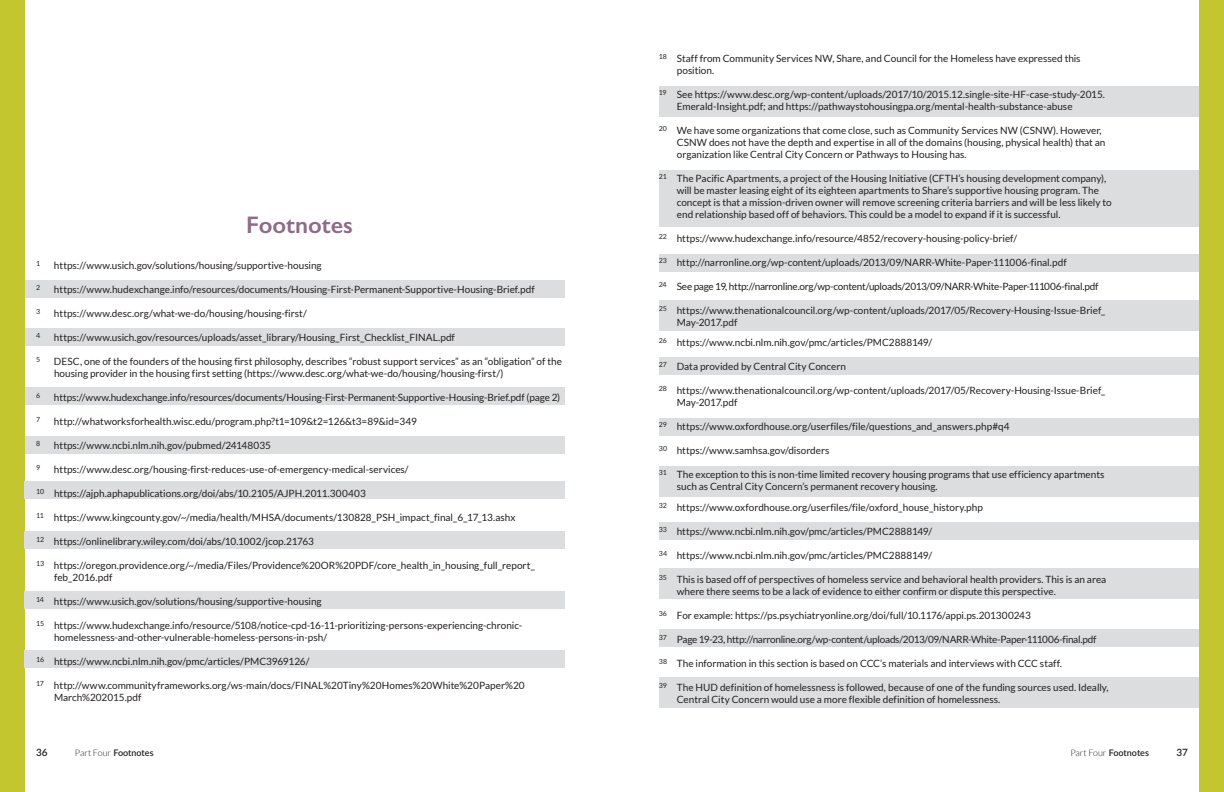
<style>
.page{position:relative;width:1224px;height:792px;background:#fff}
.page>*{position:absolute;margin:0;border:0;box-sizing:border-box;transform-origin:0 0}
.Heading{font:600 24px "Gill Sans";color:#8e6b8a}
.footnote_text{font:10px/12px "Lato";letter-spacing:-.005em;color:#231f20}
.footnote_text-2{font:10px "Lato";letter-spacing:-.025em;color:#231f20}
.footnote_text-3{font:10px "Lato";letter-spacing:-.03em;color:#231f20}
.sub_head_text_2{font:600 10px "Lato";color:#231f20}
.sub_head_text_2-2{font:600 9px "Lato";color:#231f20}
.footnote_text-4{font:7px "Lato";color:#231f20}
.s1{font-weight:300}
</style>
<div class="page">
<div style="left:659px;top:677px;width:541px;height:31px;background:#dcdddf"></div>
<div style="left:659px;top:568px;width:541px;height:31px;background:#dcdddf"></div>
<div style="left:659px;top:466px;width:541px;height:31px;background:#dcdddf"></div>
<div style="left:659px;top:300px;width:541px;height:31px;background:#dcdddf"></div>
<div style="left:659px;top:629px;width:541px;height:18px;background:#dcdddf"></div>
<div style="left:659px;top:522px;width:541px;height:18px;background:#dcdddf"></div>
<div style="left:659px;top:418px;width:541px;height:18px;background:#dcdddf"></div>
<div style="left:659px;top:254px;width:541px;height:18px;background:#dcdddf"></div>
<div style="left:659px;top:357px;width:541px;height:18px;background:#dcdddf"></div>
<div style="left:659px;top:170px;width:541px;height:56px;background:#dcdddf"></div>
<div style="left:659px;top:86px;width:541px;height:31px;background:#dcdddf"></div>
<div style="left:24px;top:436px;width:541px;height:18px;background:#dcdddf"></div>
<div style="left:24px;top:387px;width:541px;height:18px;background:#dcdddf"></div>
<div style="left:24px;top:328px;width:541px;height:18px;background:#dcdddf"></div>
<div style="left:24px;top:280px;width:541px;height:18px;background:#dcdddf"></div>
<div style="left:0;top:0;width:24px;height:792px;background:#c3c62f"></div>
<div style="left:1200px;top:0;width:24px;height:792px;background:#c3c62f"></div>
<div style="left:24px;top:481px;width:541px;height:18px;background:#dcdddf"></div>
<div style="left:24px;top:531px;width:541px;height:18px;background:#dcdddf"></div>
<div style="left:24px;top:591px;width:541px;height:18px;background:#dcdddf"></div>
<div style="left:24px;top:650px;width:541px;height:18px;background:#dcdddf"></div>
<p class="Heading" style="left:246px;top:211px;width:108px">Footnotes</p>
<p class="footnote_text-4" style="left:36px;top:259px;width:6px">1</p>
<p class="footnote_text" style="left:54px;top:259px;width:269px">https://www.usich.gov/solutions/housing/supportive-housing</p>
<p class="footnote_text-4" style="left:36px;top:283px;width:6px">2</p>
<p class="footnote_text" style="left:54px;top:283px;width:482px">https://www.hudexchange.info/resources/documents/Housing-First-Permanent-Supportive-Housing-Brief.pdf</p>
<p class="footnote_text-4" style="left:36px;top:307px;width:6px">3</p>
<p class="footnote_text" style="left:54px;top:307px;width:254px">https://www.desc.org/what-we-do/housing/housing-first/</p>
<p class="footnote_text-4" style="left:36px;top:331px;width:6px">4</p>
<p class="footnote_text" style="left:54px;top:331px;width:403px">https://www.usich.gov/resources/uploads/asset_library/Housing_First_Checklist_FINAL.pdf</p>
<p class="footnote_text-4" style="left:36px;top:355px;width:6px">5</p>
<p class="footnote_text" style="left:54px;top:355px;width:510px">DESC, one of the founders of the housing first philosophy, describes “robust support services” as an “obligation” of the housing provider in the housing first setting (https://www.desc.org/what-we-do/housing/housing-first/)</p>
<p class="footnote_text-4" style="left:36px;top:391px;width:6px">6</p>
<p class="footnote_text" style="left:54px;top:391px;width:508px">https://www.hudexchange.info/resources/documents/Housing-First-Permanent-Supportive-Housing-Brief.pdf (page 2)</p>
<p class="footnote_text-4" style="left:36px;top:415px;width:6px">7</p>
<p class="footnote_text" style="left:54px;top:415px;width:364px">http://whatworksforhealth.wisc.edu/program.php?t1=109&amp;t2=126&amp;t3=89&amp;id=349</p>
<p class="footnote_text-4" style="left:36px;top:439px;width:6px">8</p>
<p class="footnote_text" style="left:54px;top:439px;width:218px">https://www.ncbi.nlm.nih.gov/pubmed/24148035</p>
<p class="footnote_text-4" style="left:36px;top:463px;width:6px">9</p>
<p class="footnote_text" style="left:54px;top:463px;width:356px">https://www.desc.org/housing-first-reduces-use-of-emergency-medical-services/</p>
<p class="footnote_text" style="left:36px;top:487px;width:331px"><sup>10</sup> https://ajph.aphapublications.org/doi/abs/10.2105/AJPH.2011.300403</p>
<p class="footnote_text" style="left:36px;top:511px;width:481px"><sup>11</sup> https://www.kingcounty.gov/~/media/health/MHSA/documents/130828_PSH_impact_final_6_17_13.ashx</p>
<p class="footnote_text" style="left:36px;top:535px;width:280px"><sup>12</sup> https://onlinelibrary.wiley.com/doi/abs/10.1002/jcop.21763</p>
<p class="footnote_text" style="left:54px;top:559px;width:482px;text-indent:-18px"><sup>13</sup> https://oregon.providence.org/~/media/Files/Providence%20OR%20PDF/core_health_in_housing_full_report_ feb_2016.pdf</p>
<p class="footnote_text" style="left:36px;top:595px;width:287px"><sup>14</sup> https://www.usich.gov/solutions/housing/supportive-housing</p>
<p class="footnote_text" style="left:54px;top:619px;width:470px;text-indent:-18px"><sup>15</sup> https://www.hudexchange.info/resource/5108/notice-cpd-16-11-prioritizing-persons-experiencing-chronic&shy;homelessness-and-other-vulnerable-homeless-persons-in-psh/</p>
<p class="footnote_text" style="left:36px;top:655px;width:275px"><sup>16</sup> https://www.ncbi.nlm.nih.gov/pmc/articles/PMC3969126/</p>
<p class="footnote_text" style="left:54px;top:679px;width:472px;text-indent:-18px"><sup>17</sup> http://www.communityframeworks.org/ws-main/docs/FINAL%20Tiny%20Homes%20White%20Paper%20<br>March%202015.pdf</p>
<p class="footnote_text" style="left:677px;top:52px;width:405px;text-indent:-18px"><sup>18</sup> Staff from Community Services NW, Share, and Council for the Homeless have expressed this position.</p>
<p class="footnote_text" style="left:677px;top:88px;width:430px;text-indent:-18px"><sup>19</sup> See https://www.desc.org/wp-content/uploads/2017/10/2015.12.single-site-HF-case-study-2015.<br>Emerald-Insight.pdf; and https://pathwaystohousingpa.org/mental-health-substance-abuse</p>
<p class="footnote_text" style="left:677px;top:124px;width:430px;text-indent:-18px"><sup>20</sup> We have some organizations that come close, such as Community Services NW (CSNW). However,<br>CSNW does not have the depth and expertise in all of the domains (housing, physical health) that an organization like Central City Concern or Pathways to Housing has.</p>
<p class="footnote_text" style="left:677px;top:172px;width:436px;text-indent:-18px"><sup>21</sup> The Pacific Apartments, a project of the Housing Initiative (CFTH’s housing development company), will be master leasing eight of its eighteen apartments to Share’s supportive housing program. The concept is that a mission-driven owner will remove screening criteria barriers and will be less likely to end relationship based off of behaviors. This could be a model to expand if it is successful.</p>
<p class="footnote_text" style="left:659px;top:232px;width:360px"><sup>22</sup> https://www.hudexchange.info/resource/4852/recovery-housing-policy-brief/</p>
<p class="footnote_text" style="left:659px;top:256px;width:409px"><sup>23</sup> http://narronline.org/wp-content/uploads/2013/09/NARR-White-Paper-111006-final.pdf</p>
<p class="footnote_text-2" style="left:659px;top:281px;width:441px"><sup>24</sup> See page 19, http://narronline.org/wp-content/uploads/2013/09/NARR-White-Paper-111006-final.pdf</p>
<p class="footnote_text" style="left:677px;top:304px;width:430px;text-indent:-18px"><sup>25</sup> https://www.thenationalcouncil.org/wp-content/uploads/2017/05/Recovery-Housing-Issue-Brief_<br>May-2017.pdf</p>
<p class="footnote_text" style="left:659px;top:337px;width:275px"><sup>26</sup> https://www.ncbi.nlm.nih.gov/pmc/articles/PMC2888149/</p>
<p class="footnote_text" style="left:659px;top:361px;width:189px"><sup>27</sup> Data provided by Central City Concern</p>
<p class="footnote_text" style="left:677px;top:385px;width:430px;text-indent:-18px"><sup>28</sup> https://www.thenationalcouncil.org/wp-content/uploads/2017/05/Recovery-Housing-Issue-Brief_<br>May-2017.pdf</p>
<p class="footnote_text" style="left:659px;top:421px;width:352px"><sup>29</sup> https://www.oxfordhouse.org/userfiles/file/questions_and_answers.php#q4</p>
<p class="footnote_text" style="left:659px;top:445px;width:172px"><sup>30</sup> https://www.samhsa.gov/disorders</p>
<p class="footnote_text" style="left:677px;top:469px;width:429px;text-indent:-18px"><sup>31</sup> The exception to this is non-time limited recovery housing programs that use efficiency apartments such as Central City Concern’s permanent recovery housing.</p>
<p class="footnote_text" style="left:659px;top:501px;width:326px"><sup>32</sup> https://www.oxfordhouse.org/userfiles/file/oxford_house_history.php</p>
<p class="footnote_text" style="left:659px;top:525px;width:275px"><sup>33</sup> https://www.ncbi.nlm.nih.gov/pmc/articles/PMC2888149/</p>
<p class="footnote_text" style="left:659px;top:549px;width:275px"><sup>34</sup> https://www.ncbi.nlm.nih.gov/pmc/articles/PMC2888149/</p>
<p class="footnote_text" style="left:677px;top:573px;width:431px;text-indent:-18px"><sup>35</sup> This is based off of perspectives of homeless service and behavioral health providers. This is an area where there seems to be a lack of evidence to either confirm or dispute this perspective.</p>
<p class="footnote_text" style="left:659px;top:609px;width:374px"><sup>36</sup> For example: https://ps.psychiatryonline.org/doi/full/10.1176/appi.ps.201300243</p>
<p class="footnote_text-3" style="left:659px;top:634px;width:439px"><sup>37</sup> Page 19-23, http://narronline.org/wp-content/uploads/2013/09/NARR-White-Paper-111006-final.pdf</p>
<p class="footnote_text" style="left:659px;top:657px;width:405px"><sup>38</sup> The information in this section is based on CCC’s materials and interviews with CCC staff.</p>
<p class="footnote_text" style="left:677px;top:681px;width:433px;text-indent:-18px"><sup>39</sup> The HUD definition of homelessness is followed, because of one of the funding sources used. Ideally,<br>Central City Concern would use a more flexible definition of homelessness.</p>
<p class="sub_head_text_2" style="left:36px;top:745px;width:13px">36</p>
<p class="sub_head_text_2-2" style="left:75px;top:746px;width:80px"><span class="s1">Part Four</span> Footnotes</p>
<p class="sub_head_text_2-2" style="left:1070px;top:746px;width:80px"><span class="s1">Part Four</span> Footnotes</p>
<p class="sub_head_text_2" style="left:1176px;top:745px;width:13px">37</p>
</div>
